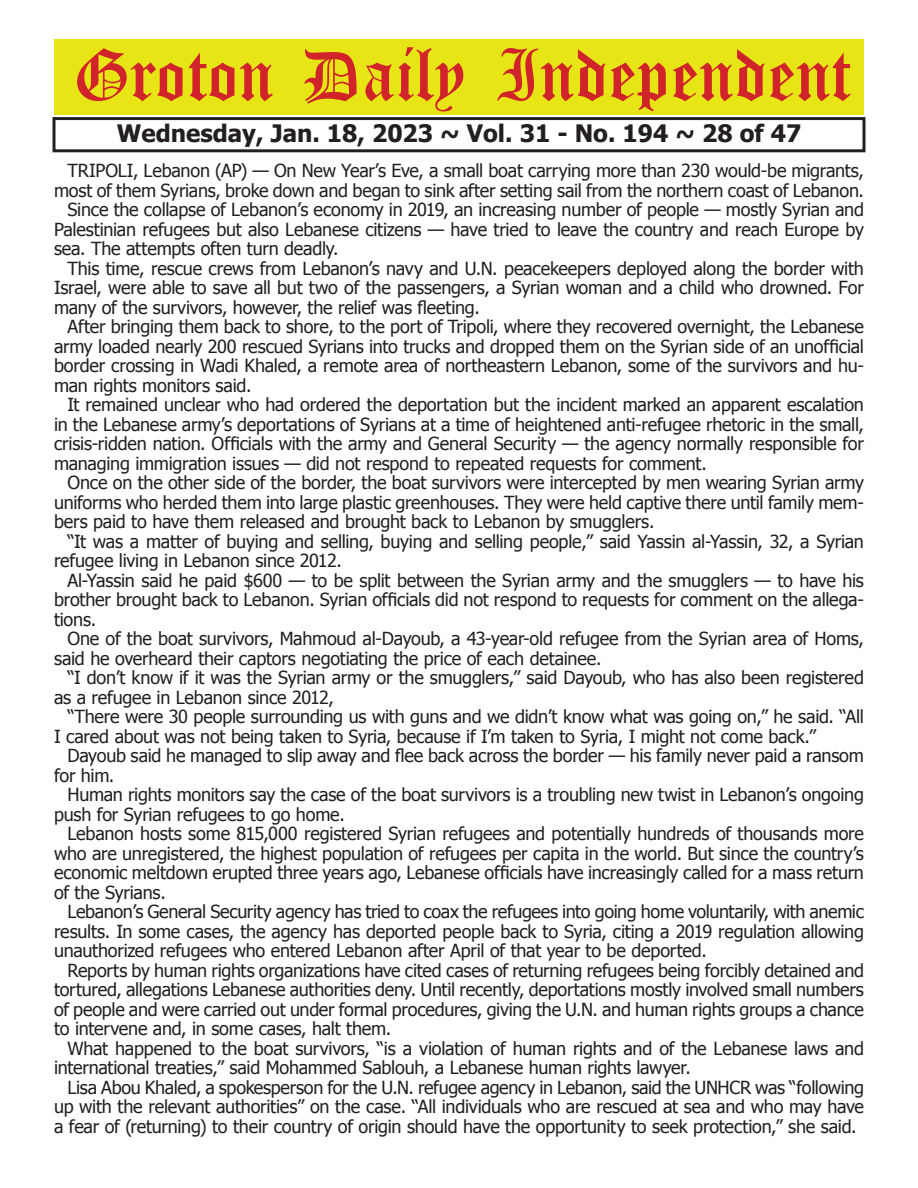
<style>
.page{position:relative;width:918px;height:1188px;background:#fff}
.page>*{position:absolute;margin:0;border:0;box-sizing:border-box;transform-origin:0 0}
.t1{font:54px "Old English Five";color:#d1232a}
.t2{font:700 24px "Tahoma";color:#231f20}
.t3{font:18px "Tahoma";letter-spacing:-.015em;color:#231f20}
</style>
<div class="page">
<div style="left:52px;top:117px;width:814px;height:35px;border:3px solid #231f20"></div>
<div style="left:54px;top:40px;width:810px;height:75px;background:#e7e515"></div>
<h1 class="t1" style="left:73px;top:50px;width:779px">Groton Daily Independent</h1>
<h2 class="t2" style="left:117px;top:116px;width:686px">Wednesday, Jan. 18, 2023 ~ Vol. 31 - No. 194 ~ 28 of 47</h2>
<p class="t3" style="left:68px;top:159px;width:798px">TRIPOLI, Lebanon (AP) — On New Year’s Eve, a small boat carrying more than 230 would-be migrants,</p>
<p class="t3" style="left:54px;top:178px;width:811px">most of them Syrians, broke down and began to sink after setting sail from the northern coast of Lebanon.</p>
<p class="t3" style="left:68px;top:198px;width:798px">Since the collapse of Lebanon’s economy in 2019, an increasing number of people — mostly Syrian and</p>
<p class="t3" style="left:54px;top:217px;width:811px">Palestinian refugees but also Lebanese citizens — have tried to leave the country and reach Europe by</p>
<p class="t3" style="left:54px;top:237px;width:286px">sea. The attempts often turn deadly.</p>
<p class="t3" style="left:68px;top:256px;width:798px">This time, rescue crews from Lebanon’s navy and U.N. peacekeepers deployed along the border with</p>
<p class="t3" style="left:54px;top:276px;width:812px">Israel, were able to save all but two of the passengers, a Syrian woman and a child who drowned. For</p>
<p class="t3" style="left:54px;top:295px;width:427px">many of the survivors, however, the relief was fleeting.</p>
<p class="t3" style="left:68px;top:315px;width:798px">After bringing them back to shore, to the port of Tripoli, where they recovered overnight, the Lebanese</p>
<p class="t3" style="left:54px;top:334px;width:812px">army loaded nearly 200 rescued Syrians into trucks and dropped them on the Syrian side of an unofficial</p>
<p class="t3" style="left:54px;top:354px;width:812px">border crossing in Wadi Khaled, a remote area of northeastern Lebanon, some of the survivors and hu-</p>
<p class="t3" style="left:54px;top:373px;width:199px">man rights monitors said.</p>
<p class="t3" style="left:68px;top:393px;width:798px">It remained unclear who had ordered the deportation but the incident marked an apparent escalation</p>
<p class="t3" style="left:54px;top:412px;width:811px">in the Lebanese army’s deportations of Syrians at a time of heightened anti-refugee rhetoric in the small,</p>
<p class="t3" style="left:54px;top:432px;width:811px">crisis-ridden nation. Officials with the army and General Security — the agency normally responsible for</p>
<p class="t3" style="left:54px;top:451px;width:654px">managing immigration issues — did not respond to repeated requests for comment.</p>
<p class="t3" style="left:68px;top:471px;width:798px">Once on the other side of the border, the boat survivors were intercepted by men wearing Syrian army</p>
<p class="t3" style="left:54px;top:490px;width:812px">uniforms who herded them into large plastic greenhouses. They were held captive there until family mem-</p>
<p class="t3" style="left:54px;top:510px;width:602px">bers paid to have them released and brought back to Lebanon by smugglers.</p>
<p class="t3" style="left:68px;top:529px;width:798px">“It was a matter of buying and selling, buying and selling people,” said Yassin al-Yassin, 32, a Syrian</p>
<p class="t3" style="left:54px;top:549px;width:289px">refugee living in Lebanon since 2012.</p>
<p class="t3" style="left:68px;top:568px;width:798px">Al-Yassin said he paid $600 — to be split between the Syrian army and the smugglers — to have his</p>
<p class="t3" style="left:54px;top:588px;width:812px">brother brought back to Lebanon. Syrian officials did not respond to requests for comment on the allega-</p>
<p class="t3" style="left:54px;top:607px;width:44px">tions.</p>
<p class="t3" style="left:68px;top:627px;width:798px">One of the boat survivors, Mahmoud al-Dayoub, a 43-year-old refugee from the Syrian area of Homs,</p>
<p class="t3" style="left:54px;top:646px;width:549px">said he overheard their captors negotiating the price of each detainee.</p>
<p class="t3" style="left:68px;top:666px;width:798px">“I don’t know if it was the Syrian army or the smugglers,” said Dayoub, who has also been registered</p>
<p class="t3" style="left:54px;top:685px;width:281px">as a refugee in Lebanon since 2012,</p>
<p class="t3" style="left:68px;top:705px;width:798px">“There were 30 people surrounding us with guns and we didn’t know what was going on,” he said. “All</p>
<p class="t3" style="left:54px;top:724px;width:763px">I cared about was not being taken to Syria, because if I’m taken to Syria, I might not come back.”</p>
<p class="t3" style="left:68px;top:744px;width:798px">Dayoub said he managed to slip away and flee back across the border — his family never paid a ransom</p>
<p class="t3" style="left:54px;top:763px;width:62px">for him.</p>
<p class="t3" style="left:68px;top:783px;width:798px">Human rights monitors say the case of the boat survivors is a troubling new twist in Lebanon’s ongoing</p>
<p class="t3" style="left:54px;top:802px;width:292px">push for Syrian refugees to go home.</p>
<p class="t3" style="left:68px;top:822px;width:798px">Lebanon hosts some 815,000 registered Syrian refugees and potentially hundreds of thousands more</p>
<p class="t3" style="left:54px;top:841px;width:811px">who are unregistered, the highest population of refugees per capita in the world. But since the country’s</p>
<p class="t3" style="left:54px;top:861px;width:811px">economic meltdown erupted three years ago, Lebanese officials have increasingly called for a mass return</p>
<p class="t3" style="left:54px;top:880px;width:113px">of the Syrians.</p>
<p class="t3" style="left:68px;top:900px;width:798px">Lebanon’s General Security agency has tried to coax the refugees into going home voluntarily, with anemic</p>
<p class="t3" style="left:54px;top:919px;width:812px">results. In some cases, the agency has deported people back to Syria, citing a 2019 regulation allowing</p>
<p class="t3" style="left:54px;top:939px;width:654px">unauthorized refugees who entered Lebanon after April of that year to be deported.</p>
<p class="t3" style="left:68px;top:958px;width:798px">Reports by human rights organizations have cited cases of returning refugees being forcibly detained and</p>
<p class="t3" style="left:54px;top:978px;width:811px">tortured, allegations Lebanese authorities deny. Until recently, deportations mostly involved small numbers</p>
<p class="t3" style="left:54px;top:997px;width:812px">of people and were carried out under formal procedures, giving the U.N. and human rights groups a chance</p>
<p class="t3" style="left:54px;top:1017px;width:339px">to intervene and, in some cases, halt them.</p>
<p class="t3" style="left:68px;top:1036px;width:798px">What happened to the boat survivors, “is a violation of human rights and of the Lebanese laws and</p>
<p class="t3" style="left:54px;top:1056px;width:638px">international treaties,” said Mohammed Sablouh, a Lebanese human rights lawyer.</p>
<p class="t3" style="left:68px;top:1075px;width:798px">Lisa Abou Khaled, a spokesperson for the U.N. refugee agency in Lebanon, said the UNHCR was “following</p>
<p class="t3" style="left:54px;top:1095px;width:811px">up with the relevant authorities” on the case. “All individuals who are rescued at sea and who may have</p>
<p class="t3" style="left:54px;top:1114px;width:804px">a fear of (returning) to their country of origin should have the opportunity to seek protection,” she said.</p>
</div>
